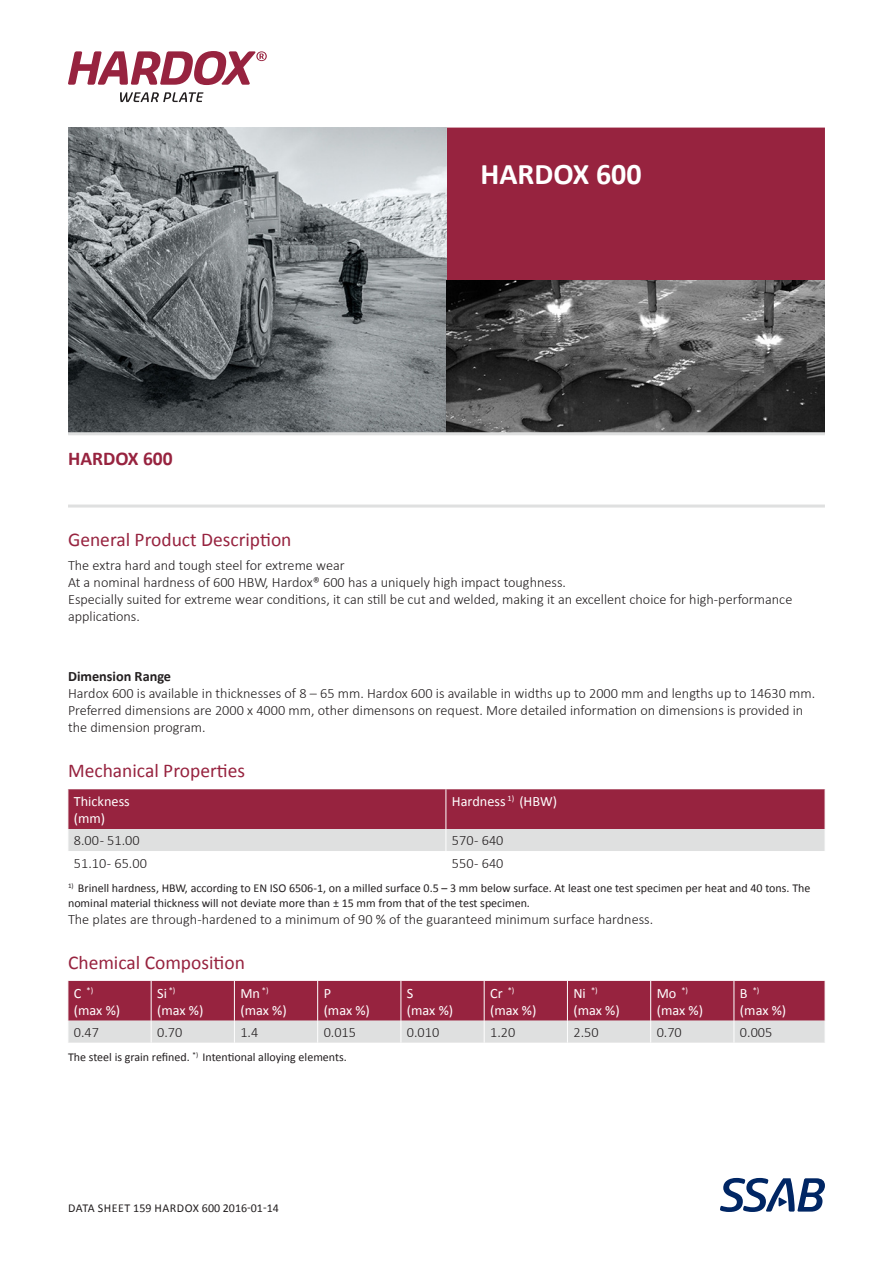
<style>
.page{position:relative;width:893px;height:1263px;background:#fff}
.page>*{position:absolute;margin:0;border:0;box-sizing:border-box;transform-origin:0 0}
.SSAB_product_name_fr{font:700 30px "Calibri";color:#fff}
.SSAB_subhead_ALL_CAP{font:19.5px "Calibri";color:#97233f}
.SSAB_product_headlin{font:700 19.5px "Calibri";color:#97233f}
.SSAB_text_HermesFB_T{font:300 14.25px/17.1px "Calibri";color:#231f20}
.SSAB_table_header_ne{font:14.25px "Calibri";color:#fff}
.SSAB_Table_cell{font:300 14.25px "Calibri";color:#231f20}
.SSAB_subhead_black_H{font:700 14.25px "Calibri";color:#231f20}
.SSAB_captions_Hermes{font:12px/14.4px "Calibri";color:#231f20}
.SSAB_footer_ALL_CAPS{font:12px "Calibri";color:#231f20}
.SSAB_table_header_ne-2{font:8.25px "Calibri";color:#fff}
.s1{font-size:14.25px}
</style>
<div class="page">
<svg style="left:720px;top:1178px;width:105px;height:34px"></svg>
<div style="left:446px;top:128px;width:379px;height:153px;background:#97233f"></div>
<img style="left:68px;top:128px;width:378px;height:304px">
<img style="left:446px;top:281px;width:379px;height:151px">
<svg style="left:120px;top:92px;width:83px;height:10px"></svg>
<svg style="left:68px;top:51px;width:199px;height:34px"></svg>
<svg style="left:68px;top:789px;width:757px;height:62px;background:#b16779"></svg>
<svg style="left:68px;top:981px;width:757px;height:62px;background:#b2697b"></svg>
<hr style="left:68px;top:432px;width:757px;height:3px;background:#dfe0e0">
<hr style="left:68px;top:504px;width:757px;height:3px;background:#dfe0e0">
<p class="SSAB_product_headlin" style="left:68px;top:445px;width:106px">HARDOX 600</p>
<p class="SSAB_product_name_fr" style="left:480px;top:153px;width:163px">HARDOX 600</p>
<p class="SSAB_subhead_ALL_CAP" style="left:68px;top:526px;width:225px">General Product Description</p>
<p class="SSAB_text_HermesFB_T" style="left:68px;top:556px;width:278px">The extra hard and tough steel for extreme wear</p>
<p class="SSAB_text_HermesFB_T" style="left:68px;top:573px;width:499px">At a nominal hardness of 600 HBW, Hardox® 600 has a uniquely high impact toughness.</p>
<p class="SSAB_text_HermesFB_T" style="left:68px;top:590px;width:726px">Especially suited for extreme wear conditions, it can still be cut and welded, making it an excellent choice for high-performance applications.</p>
<p class="SSAB_subhead_black_H" style="left:68px;top:666px;width:105px">Dimension Range</p>
<p class="SSAB_text_HermesFB_T" style="left:68px;top:685px;width:749px">Hardox 600 is available in thicknesses of 8 – 65 mm. Hardox 600 is available in widths up to 2000 mm and lengths up to 14630 mm.<br>Preferred dimensions are 2000 x 4000 mm, other dimensons on request. More detailed information on dimensions is provided in the dimension program.</p>
<p class="SSAB_subhead_ALL_CAP" style="left:68px;top:757px;width:179px">Mechanical Properties</p>
<p class="SSAB_table_header_ne" style="left:74px;top:791px;width:57px">Thickness</p>
<p class="SSAB_table_header_ne" style="left:74px;top:808px;width:33px">(mm)</p>
<p class="SSAB_table_header_ne" style="left:452px;top:791px;width:107px">Hardness <sup>1)</sup> (HBW)</p>
<p class="SSAB_Table_cell" style="left:74px;top:831px;width:67px">8.00 - 51.00</p>
<p class="SSAB_Table_cell" style="left:452px;top:831px;width:53px">570 - 640</p>
<p class="SSAB_Table_cell" style="left:74px;top:854px;width:74px">51.10 - 65.00</p>
<p class="SSAB_Table_cell" style="left:452px;top:854px;width:53px">550 - 640</p>
<p class="SSAB_captions_Hermes" style="left:68px;top:881px;width:744px"><sup>1)</sup> Brinell hardness, H BW, according to EN ISO 6506-1, on a milled surface 0.5 – 3 mm below surface. At least one test specimen per heat and 40 tons. The nominal material thickness will not deviate more than ± 15 mm from that of the test specimen.</p>
<p class="SSAB_text_HermesFB_T" style="left:68px;top:910px;width:587px">The plates are through-hardened to a minimum of 90 % of the guaranteed minimum surface hardness.</p>
<p class="SSAB_subhead_ALL_CAP" style="left:68px;top:948px;width:178px">Chemical Composition</p>
<p class="SSAB_table_header_ne-2" style="left:74px;top:984px;width:21px"><span class="s1">C</span> *)</p>
<p class="SSAB_table_header_ne" style="left:74px;top:1000px;width:48px">(max %)</p>
<p class="SSAB_table_header_ne" style="left:157px;top:983px;width:20px">Si <sup>*)</sup></p>
<p class="SSAB_table_header_ne" style="left:157px;top:1000px;width:48px">(max %)</p>
<p class="SSAB_table_header_ne" style="left:240px;top:983px;width:30px">Mn <sup>*)</sup></p>
<p class="SSAB_table_header_ne" style="left:240px;top:1000px;width:48px">(max %)</p>
<p class="SSAB_table_header_ne" style="left:490px;top:983px;width:26px">Cr <sup>*)</sup></p>
<p class="SSAB_table_header_ne" style="left:490px;top:1000px;width:48px">(max %)</p>
<p class="SSAB_table_header_ne" style="left:573px;top:983px;width:26px">Ni <sup>*)</sup></p>
<p class="SSAB_table_header_ne" style="left:573px;top:1000px;width:48px">(max %)</p>
<p class="SSAB_table_header_ne" style="left:657px;top:983px;width:33px">Mo <sup>*)</sup></p>
<p class="SSAB_table_header_ne" style="left:657px;top:1000px;width:48px">(max %)</p>
<p class="SSAB_table_header_ne-2" style="left:740px;top:984px;width:21px"><span class="s1">B</span> *)</p>
<p class="SSAB_table_header_ne" style="left:740px;top:1000px;width:48px">(max %)</p>
<p class="SSAB_table_header_ne" style="left:407px;top:983px;width:8px">S</p>
<p class="SSAB_table_header_ne" style="left:407px;top:1000px;width:48px">(max %)</p>
<p class="SSAB_table_header_ne" style="left:324px;top:983px;width:9px">P</p>
<p class="SSAB_table_header_ne" style="left:324px;top:1000px;width:48px">(max %)</p>
<p class="SSAB_Table_cell" style="left:74px;top:1023px;width:27px">0.47</p>
<p class="SSAB_Table_cell" style="left:157px;top:1023px;width:27px">0.70</p>
<p class="SSAB_Table_cell" style="left:240px;top:1023px;width:19px">1.4</p>
<p class="SSAB_Table_cell" style="left:324px;top:1023px;width:34px">0.015</p>
<p class="SSAB_Table_cell" style="left:407px;top:1023px;width:34px">0.010</p>
<p class="SSAB_Table_cell" style="left:490px;top:1023px;width:27px">1.20</p>
<p class="SSAB_Table_cell" style="left:573px;top:1023px;width:27px">2.50</p>
<p class="SSAB_Table_cell" style="left:657px;top:1023px;width:27px">0.70</p>
<p class="SSAB_Table_cell" style="left:740px;top:1023px;width:34px">0.005</p>
<p class="SSAB_captions_Hermes" style="left:68px;top:1050px;width:280px">The steel is grain refined. <sup>*)</sup> Intentional alloying elements.</p>
<p class="SSAB_footer_ALL_CAPS" style="left:68px;top:1199px;width:212px">Data sheet 159 H ard ox 600 2016-01-14</p>
</div>
